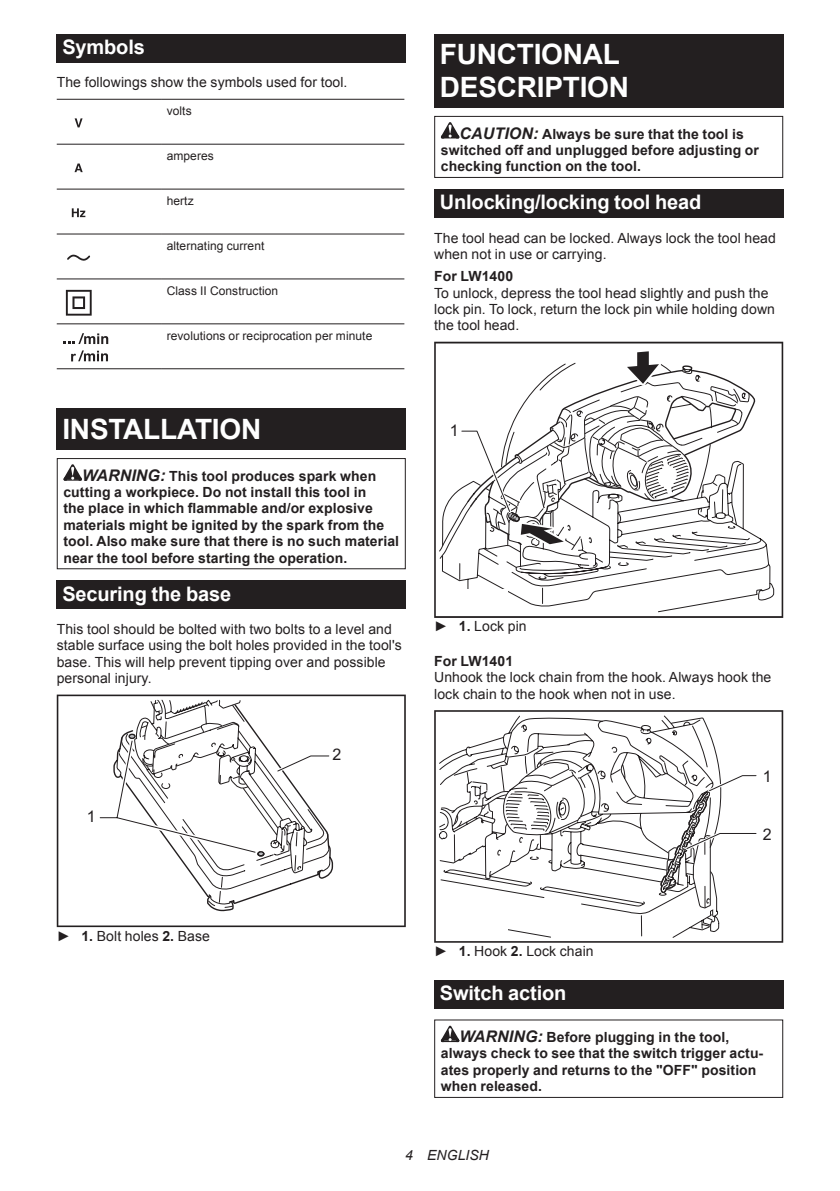
<style>
.page{position:relative;width:840px;height:1191px;background:#fff}
.page>*{position:absolute;margin:0;border:0;box-sizing:border-box;transform-origin:0 0}
.t1{font:700 28px/32.8px "Arial";letter-spacing:-.01em;color:#fff}
.t2{font:700 20px "Arial";letter-spacing:-.01em;color:#fff}
.t3{font:16px "Arial";color:#231f20}
.t4{font:14px/16.4px "Arial";letter-spacing:.005em;color:#231f20}
.t5{font:700 14px/16.4px "Arial";letter-spacing:.005em;color:#231f20}
.t6{font:italic 14px "Arial";letter-spacing:.005em;color:#231f20}
.t7{font:12px "Arial";letter-spacing:.005em;color:#231f20}
.s1{font-style:italic;font-size:16px}
.s2{font-weight:700}
</style>
<div class="page">
<div style="left:57px;top:34px;width:348px;height:29px;background:#231f20"></div>
<hr style="left:57px;top:99px;width:104px;height:1px;background:#231f20">
<hr style="left:161px;top:99px;width:243px;height:1px;background:#231f20">
<hr style="left:57px;top:144px;width:104px;height:1px;background:#231f20">
<hr style="left:161px;top:144px;width:243px;height:1px;background:#231f20">
<hr style="left:57px;top:189px;width:104px;height:1px;background:#231f20">
<hr style="left:161px;top:189px;width:243px;height:1px;background:#231f20">
<hr style="left:57px;top:233px;width:104px;height:1px;background:#231f20">
<hr style="left:161px;top:233px;width:243px;height:1px;background:#231f20">
<hr style="left:57px;top:278px;width:104px;height:1px;background:#231f20">
<hr style="left:161px;top:278px;width:243px;height:1px;background:#231f20">
<hr style="left:57px;top:323px;width:104px;height:1px;background:#231f20">
<hr style="left:161px;top:323px;width:243px;height:1px;background:#231f20">
<hr style="left:57px;top:368px;width:104px;height:1px;background:#231f20">
<hr style="left:161px;top:368px;width:243px;height:1px;background:#231f20">
<svg style="left:75px;top:118px;width:7px;height:9px"></svg>
<svg style="left:74px;top:163px;width:9px;height:9px"></svg>
<svg style="left:72px;top:208px;width:13px;height:9px"></svg>
<svg style="left:67px;top:254px;width:23px;height:7px"></svg>
<svg style="left:66px;top:290px;width:26px;height:26px"></svg>
<svg style="left:64px;top:333px;width:44px;height:11px"></svg>
<svg style="left:71px;top:350px;width:37px;height:11px"></svg>
<div style="left:57px;top:409px;width:348px;height:41px;background:#231f20"></div>
<svg style="left:63px;top:464px;width:19px;height:16px"></svg>
<div style="left:57px;top:458px;width:348px;height:111px;border:1px solid #231f20"></div>
<div style="left:57px;top:580px;width:348px;height:29px;background:#231f20"></div>
<svg style="left:57px;top:694px;width:348px;height:233px"></svg>
<svg style="left:96px;top:699px;width:237px;height:212px"></svg>
<div style="left:434px;top:34px;width:348px;height:74px;background:#231f20"></div>
<svg style="left:440px;top:122px;width:19px;height:16px"></svg>
<div style="left:434px;top:116px;width:348px;height:62px;border:1px solid #231f20"></div>
<div style="left:434px;top:189px;width:348px;height:29px;background:#231f20"></div>
<svg style="left:434px;top:342px;width:348px;height:276px"></svg>
<svg style="left:438px;top:347px;width:319px;height:212px"></svg>
<svg style="left:434px;top:710px;width:348px;height:232px"></svg>
<svg style="left:659px;top:772px;width:99px;height:122px"></svg>
<div style="left:434px;top:980px;width:348px;height:28px;background:#231f20"></div>
<svg style="left:440px;top:1025px;width:19px;height:17px"></svg>
<div style="left:434px;top:1019px;width:348px;height:79px;border:1px solid #231f20"></div>
<h2 class="t2" style="left:62px;top:34px;width:84px">Symbols</h2>
<p class="t4" style="left:57px;top:74px;width:292px">The followings show the symbols used for tool.</p>
<p class="t7" style="left:167px;top:103px;width:26px">volts</p>
<p class="t7" style="left:167px;top:148px;width:49px">amperes</p>
<p class="t7" style="left:167px;top:193px;width:28px">hertz</p>
<p class="t7" style="left:167px;top:238px;width:99px">alternating current</p>
<p class="t7" style="left:167px;top:283px;width:113px">Class II Construction</p>
<p class="t7" style="left:167px;top:328px;width:207px">revolutions or reciprocation per minute</p>
<h1 class="t1" style="left:62px;top:413px;width:200px">INSTALLATION</h1>
<p class="t5" style="left:63px;top:468px;width:337px;text-indent:19px"><span class="s1">WARNING:</span> This tool produces spark when cutting a workpiece. Do not install this tool in<br>the place in which flammable and/or explosive materials might be ignited by the spark from the tool. Also make sure that there is no such material near the tool before starting the operation.</p>
<h2 class="t2" style="left:62px;top:580px;width:170px">Securing the base</h2>
<p class="t4" style="left:57px;top:621px;width:346px">This tool should be bolted with two bolts to a level and stable surface using the bolt holes provided in the tool's base. This will help prevent tipping over and possible personal injury.</p>
<p class="t3" style="left:87px;top:806px;width:10px">1</p>
<p class="t3" style="left:332px;top:744px;width:10px">2</p>
<h1 class="t1" style="left:439px;top:38px;width:191px">FUNCTIONAL<br>DESCRIPTION</h1>
<p class="t5" style="left:440px;top:126px;width:319px;text-indent:19px"><span class="s1">CAUTION:</span> Always be sure that the tool is switched off and unplugged before adjusting or checking function on the tool.</p>
<h2 class="t2" style="left:439px;top:189px;width:263px">Unlocking/locking tool head</h2>
<p class="t4" style="left:434px;top:230px;width:343px">The tool head can be locked. Always lock the tool head when not in use or carrying.</p>
<p class="t5" style="left:434px;top:268px;width:80px">For LW1400</p>
<p class="t4" style="left:434px;top:284px;width:342px">To unlock, depress the tool head slightly and push the lock pin. To lock, return the lock pin while holding down the tool head.</p>
<p class="t3" style="left:449px;top:420px;width:10px">1</p>
<p class="t4" style="left:434px;top:618px;width:94px">► <span class="s2">1.</span> Lock pin</p>
<p class="t5" style="left:434px;top:653px;width:80px">For LW1401</p>
<p class="t4" style="left:434px;top:669px;width:338px">Unhook the lock chain from the hook. Always hook the lock chain to the hook when not in use.</p>
<p class="t3" style="left:762px;top:766px;width:10px">1</p>
<p class="t3" style="left:762px;top:823px;width:10px">2</p>
<p class="t4" style="left:57px;top:927px;width:155px">► <span class="s2">1.</span> Bolt holes <span class="s2">2.</span> Base</p>
<p class="t4" style="left:434px;top:943px;width:161px">► <span class="s2">1.</span> Hook <span class="s2">2.</span> Lock chain</p>
<h2 class="t2" style="left:439px;top:979px;width:128px">Switch action</h2>
<p class="t5" style="left:440px;top:1029px;width:323px;text-indent:19px"><span class="s1">WARNING:</span> Before plugging in the tool, always check to see that the switch trigger actu&shy;ates properly and returns to the "OFF" position when released.</p>
<p class="t6" style="left:405px;top:1146px;width:85px">4 ENGLISH</p>
</div>
